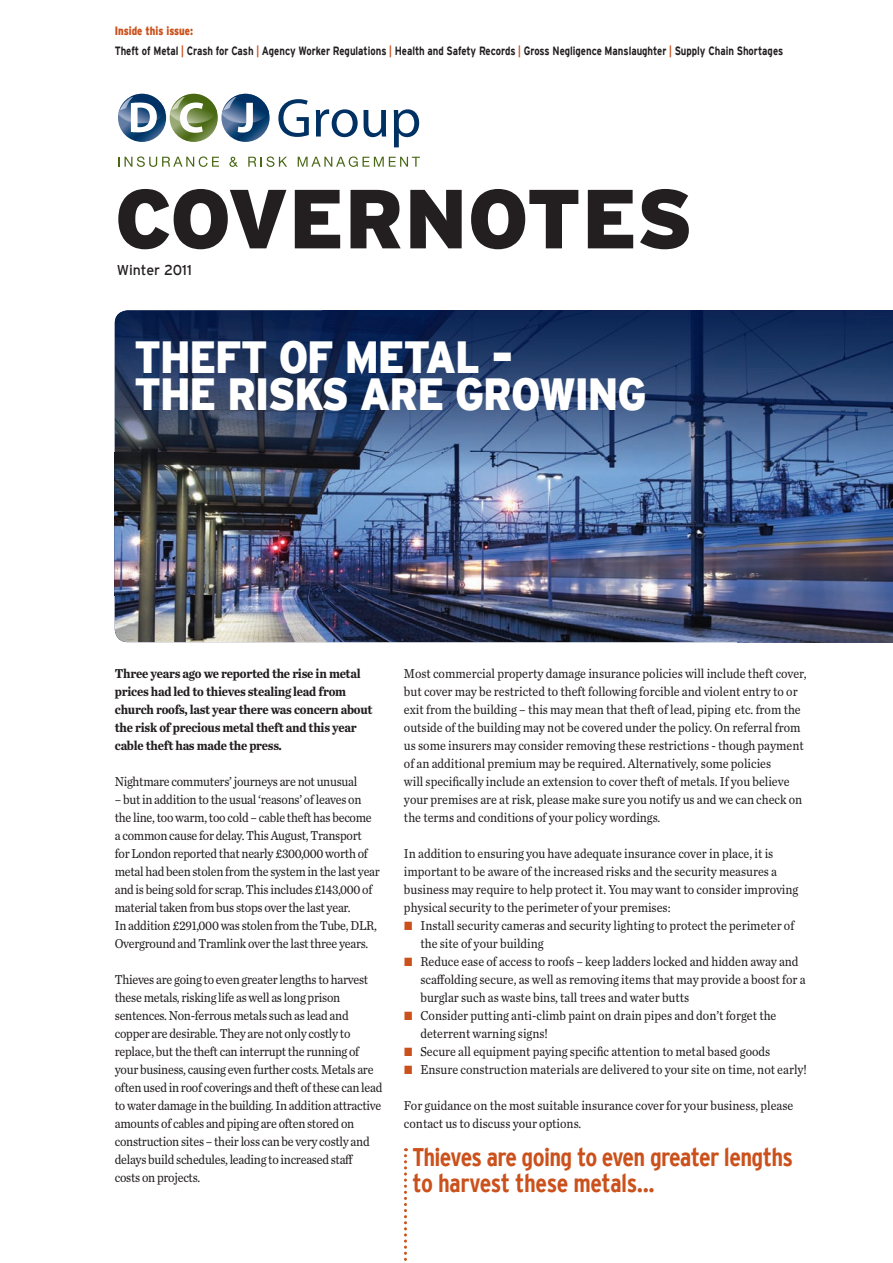
<style>
.page{position:relative;width:893px;height:1263px;background:#fff}
.page>*{position:absolute;margin:0;border:0;box-sizing:border-box;transform-origin:0 0}
.t1{font:900 83.55px "Interstate";color:#231f20}
.t2{font:900 45px/37.5px "Interstate";letter-spacing:-.03em;color:#fff;scale:.9 1}
.t3{font:700 condensed 25.5px/25.5px "Interstate";letter-spacing:-.025em;color:#cb511c}
.t4{font:14.25px "Interstate";letter-spacing:-.005em;color:#231f20}
.t5{font:13.5px/18px "Chronicle Text G2";color:#231f20;scale:.9 1}
.t6{font:13.5px/18px "Chronicle Text G2";letter-spacing:-.02em;color:#231f20;scale:.9 1}
.t7{font:700 13.5px/18px "Chronicle Text G2";letter-spacing:-.02em;color:#231f20;scale:.9 1}
.t8{font:700 12px/19.5px "Interstate";color:#231f20;scale:.8 1}
.s1{font-weight:900;color:#cb511c}
.s2{color:#cb511c}
</style>
<div class="page">
<img style="left:115px;top:310px;width:778px;height:332px">
<hr style="left:0;top:1016px;width:1px;height:247px;background:#cb511c">
<svg style="left:404px;top:1148px;width:3px;height:113px"></svg>
<svg style="left:221px;top:94px;width:49px;height:48px"></svg>
<svg style="left:118px;top:94px;width:48px;height:48px"></svg>
<svg style="left:170px;top:94px;width:48px;height:48px"></svg>
<svg style="left:278px;top:99px;width:31px;height:38px"></svg>
<svg style="left:316px;top:109px;width:42px;height:28px"></svg>
<svg style="left:364px;top:110px;width:22px;height:27px"></svg>
<svg style="left:394px;top:109px;width:25px;height:38px"></svg>
<svg style="left:118px;top:156px;width:101px;height:11px"></svg>
<svg style="left:229px;top:157px;width:9px;height:10px"></svg>
<svg style="left:248px;top:156px;width:39px;height:11px"></svg>
<svg style="left:298px;top:156px;width:122px;height:11px"></svg>
<svg style="left:118px;top:94px;width:151px;height:39px"></svg>
<p class="t8" style="left:115px;top:21px;width:837px"><span class="s1">INSIDE THIS ISSUE:<br></span>Theft of Metal <span class="s2">|</span> Crash for Cash <span class="s2">|</span> Agency Worker Regulations <span class="s2">|</span> Health and Safety Records <span class="s2">|</span> Gross Negligence Manslaughter <span class="s2">|</span> Supply Chain Shortages</p>
<h1 class="t1" style="left:115px;top:171px;width:580px">COVERNOTES</h1>
<p class="t4" style="left:117px;top:262px;width:77px">Winter 2011</p>
<h2 class="t2" style="left:134px;top:338px;width:571px">THEFT OF METAL –<br>THE RISKS ARE GROWING</h2>
<p class="t7" style="left:115px;top:664px;width:288px">Three years ago we reported the rise in metal prices had led to thieves stealing lead from church roofs, last year there was concern about the risk of precious metal theft and this year cable theft has made the press.</p>
<p class="t6" style="left:115px;top:772px;width:271px">Nightmare commuters’ journeys are not unusual</p>
<p class="t6" style="left:115px;top:790px;width:296px">– but in addition to the usual ‘reasons’ of leaves on the line, too warm, too cold – cable theft has become a common cause for delay. This August, Transport for London reported that nearly £300,000 worth of metal had been stolen from the system in the last year and is being sold for scrap. This includes £143,000 of material taken from bus stops over the last year.<br>In addition £291,000 was stolen from the Tube, DLR, Overground and Tramlink over the last three years.</p>
<p class="t6" style="left:115px;top:970px;width:299px">Thieves are going to even greater lengths to harvest these metals, risking life as well as long prison sentences. Non-ferrous metals such as lead and copper are desirable. They are not only costly to replace, but the theft can interrupt the running of your business, causing even further costs. Metals are often used in roof coverings and theft of these can lead to water damage in the building. In addition attractive amounts of cables and piping are often stored on construction sites – their loss can be very costly and delays build schedules, leading to increased staff<br>costs on projects.</p>
<p class="t5" style="left:404px;top:664px;width:449px">Most commercial property damage insurance policies will include theft cover, but cover may be restricted to theft following forcible and violent entry to or exit from the building – this may mean that theft of lead, piping etc. from the outside of the building may not be covered under the policy. On referral from us some insurers may consider removing these restrictions - though payment of an additional premium may be required. Alternatively, some policies<br>will specifically include an extension to cover theft of metals. If you believe your premises are at risk, please make sure you notify us and we can check on the terms and conditions of your policy wordings.</p>
<p class="t5" style="left:404px;top:844px;width:440px">In addition to ensuring you have adequate insurance cover in place, it is important to be aware of the increased risks and the security measures a business may require to help protect it. You may want to consider improving physical security to the perimeter of your premises:</p>
<p class="t5" style="left:420px;top:916px;width:417px;text-indent:-16px"><span class="s2">•</span> Install security cameras and security lighting to protect the perimeter of the site of your building</p>
<p class="t5" style="left:420px;top:952px;width:429px;text-indent:-16px"><span class="s2">•</span> Reduce ease of access to roofs – keep ladders locked and hidden away and scaffolding secure, as well as removing items that may provide a boost for a burglar such as waste bins, tall trees and water butts</p>
<p class="t5" style="left:420px;top:1006px;width:397px;text-indent:-16px"><span class="s2">•</span> Consider putting anti-climb paint on drain pipes and don’t forget the deterrent warning signs!</p>
<p class="t5" style="left:404px;top:1042px;width:409px"><span class="s2">•</span> Secure all equipment paying specific attention to metal based goods</p>
<p class="t5" style="left:404px;top:1060px;width:449px"><span class="s2">•</span> Ensure construction materials are delivered to your site on time, not early!</p>
<p class="t5" style="left:404px;top:1096px;width:434px">For guidance on the most suitable insurance cover for your business, please contact us to discuss your options.</p>
<h3 class="t3" style="left:412px;top:1144px;width:382px">Thieves are going to even greater lengths to harvest these metals...</h3>
</div>
